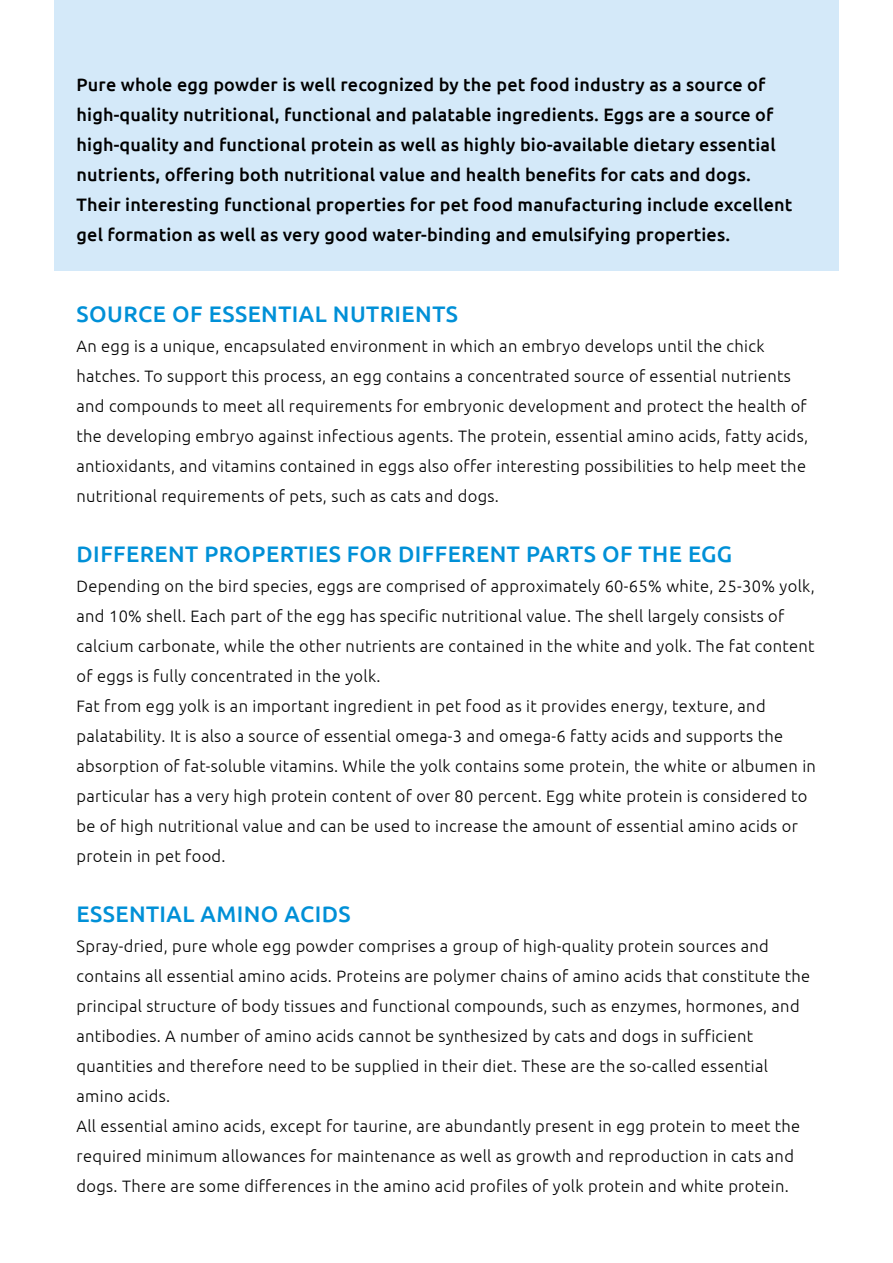
<style>
.page{position:relative;width:893px;height:1263px;background:#fff}
.page>*{position:absolute;margin:0;border:0;box-sizing:border-box;transform-origin:0 0}
.t1{font:500 22.5px "Ubuntu";letter-spacing:.02em;color:#0090d7}
.t2{font:500 18px/30px "Ubuntu";letter-spacing:.01em;color:#000}
.t3{font:300 16.5px/30px "Ubuntu";letter-spacing:.02em;color:#000}
</style>
<div class="page">
<div style="left:54px;top:0;width:785px;height:270px;background:#d4e9f9"></div>
<p class="t2" style="left:77px;top:68px;width:717px">Pure whole egg powder is well recognized by the pet food industry as a source of high-quality nutritional, functional and palatable ingredients. Eggs are a source of high-quality and functional protein as well as highly bio-available dietary essential nutrients, offering both nutritional value and health benefits for cats and dogs.<br>Their interesting functional properties for pet food manufacturing include excellent gel formation as well as very good water-binding and emulsifying properties.</p>
<h1 class="t1" style="left:77px;top:299px;width:383px">SOURCE OF ESSENTIAL NUTRIENTS</h1>
<p class="t3" style="left:77px;top:330px;width:733px">An egg is a unique, encapsulated environment in which an embryo develops until the chick hatches. To support this process, an egg contains a concentrated source of essential nutrients and compounds to meet all requirements for embryonic development and protect the health of the developing embryo against infectious agents. The protein, essential amino acids, fatty acids, antioxidants, and vitamins contained in eggs also offer interesting possibilities to help meet the nutritional requirements of pets, such as cats and dogs.</p>
<h1 class="t1" style="left:77px;top:539px;width:657px">DIFFERENT PROPERTIES FOR DIFFERENT PARTS OF THE EGG</h1>
<p class="t3" style="left:77px;top:570px;width:741px">Depending on the bird species, eggs are comprised of approximately 60-65% white, 25-30% yolk, and 10% shell. Each part of the egg has specific nutritional value. The shell largely consists of calcium carbonate, while the other nutrients are contained in the white and yolk. The fat content of eggs is fully concentrated in the yolk.<br>Fat from egg yolk is an important ingredient in pet food as it provides energy, texture, and palatability. It is also a source of essential omega-3 and omega-6 fatty acids and supports the absorption of fat-soluble vitamins. While the yolk contains some protein, the white or albumen in particular has a very high protein content of over 80 percent. Egg white protein is considered to be of high nutritional value and can be used to increase the amount of essential amino acids or protein in pet food.</p>
<h1 class="t1" style="left:77px;top:899px;width:276px">ESSENTIAL AMINO ACIDS</h1>
<p class="t3" style="left:77px;top:930px;width:735px">Spray-dried, pure whole egg powder comprises a group of high-quality protein sources and contains all essential amino acids. Proteins are polymer chains of amino acids that constitute the principal structure of body tissues and functional compounds, such as enzymes, hormones, and antibodies. A number of amino acids cannot be synthesized by cats and dogs in sufficient quantities and therefore need to be supplied in their diet. These are the so-called essential amino acids.<br>All essential amino acids, except for taurine, are abundantly present in egg protein to meet the required minimum allowances for maintenance as well as growth and reproduction in cats and dogs. There are some differences in the amino acid profiles of yolk protein and white protein.</p>
</div>
